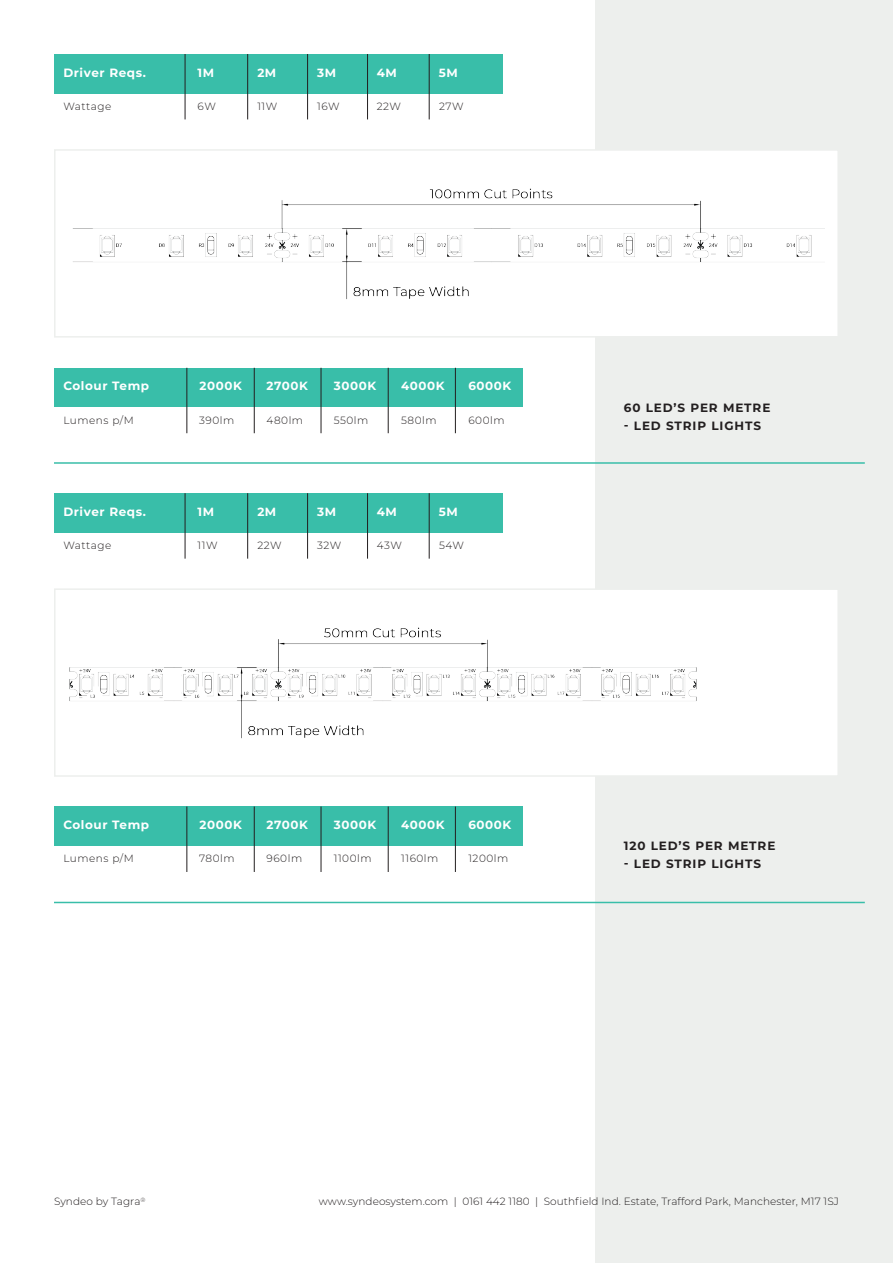
<style>
.page{position:relative;width:893px;height:1263px;background:#fff}
.page>*{position:absolute;margin:0;border:0;box-sizing:border-box;transform-origin:0 0}
.t1{font:700 12px "Montserrat";letter-spacing:.075em;color:#231f20}
.t2{font:700 12px "Montserrat";letter-spacing:.05em;color:#fff}
.t3{font:700 11.85px "Montserrat";letter-spacing:.05em;color:#fff}
.t4{font:300 10.5px "Montserrat";letter-spacing:.035em;color:#231f20}
.t5{font:300 10.5px "Montserrat";letter-spacing:.005em;color:#231f20}
.t6{font:300 6.15px "Montserrat";color:#231f20}
</style>
<div class="page">
<div style="left:595px;top:0;width:298px;height:1263px;background:#edefed"></div>
<hr style="left:54px;top:462px;width:811px;height:2px;background:#39bea9">
<div style="left:54px;top:149px;width:785px;height:189px;background:#fff;border:2px solid #edefed"></div>
<img style="left:72px;top:188px;width:752px;height:112px">
<div style="left:54px;top:54px;width:448px;height:40px;background:#39bea9"></div>
<hr style="left:185px;top:54px;width:1px;height:65px;background:#231f20">
<hr style="left:247px;top:54px;width:1px;height:65px;background:#231f20">
<hr style="left:307px;top:54px;width:1px;height:65px;background:#231f20">
<hr style="left:367px;top:54px;width:1px;height:65px;background:#231f20">
<hr style="left:429px;top:54px;width:1px;height:65px;background:#231f20">
<hr style="left:54px;top:902px;width:811px;height:1px;background:#39bea9">
<div style="left:54px;top:588px;width:785px;height:189px;background:#fff;border:2px solid #edefed"></div>
<img style="left:70px;top:627px;width:627px;height:112px">
<div style="left:54px;top:493px;width:448px;height:40px;background:#39bea9"></div>
<hr style="left:185px;top:493px;width:1px;height:66px;background:#231f20">
<hr style="left:247px;top:493px;width:1px;height:66px;background:#231f20">
<hr style="left:307px;top:493px;width:1px;height:66px;background:#231f20">
<hr style="left:367px;top:493px;width:1px;height:66px;background:#231f20">
<hr style="left:429px;top:493px;width:1px;height:66px;background:#231f20">
<div style="left:54px;top:368px;width:469px;height:39px;background:#39bea9"></div>
<hr style="left:187px;top:368px;width:1px;height:65px;background:#231f20">
<hr style="left:254px;top:368px;width:1px;height:65px;background:#231f20">
<hr style="left:321px;top:368px;width:1px;height:65px;background:#231f20">
<hr style="left:388px;top:368px;width:1px;height:65px;background:#231f20">
<hr style="left:455px;top:368px;width:1px;height:65px;background:#231f20">
<div style="left:54px;top:806px;width:469px;height:40px;background:#39bea9"></div>
<hr style="left:187px;top:806px;width:1px;height:66px;background:#231f20">
<hr style="left:254px;top:806px;width:1px;height:66px;background:#231f20">
<hr style="left:321px;top:806px;width:1px;height:66px;background:#231f20">
<hr style="left:388px;top:806px;width:1px;height:66px;background:#231f20">
<hr style="left:455px;top:806px;width:1px;height:66px;background:#231f20">
<p class="t2" style="left:63px;top:64px;width:84px">Driver Reqs.</p>
<p class="t3" style="left:198px;top:64px;width:18px">1M</p>
<p class="t3" style="left:257px;top:64px;width:20px">2M</p>
<p class="t3" style="left:317px;top:64px;width:20px">3M</p>
<p class="t3" style="left:377px;top:64px;width:22px">4M</p>
<p class="t3" style="left:439px;top:64px;width:21px">5M</p>
<p class="t4" style="left:63px;top:99px;width:49px">Wattage</p>
<p class="t4" style="left:198px;top:99px;width:20px">6W</p>
<p class="t4" style="left:257px;top:99px;width:21px">11W</p>
<p class="t4" style="left:317px;top:99px;width:24px">16W</p>
<p class="t4" style="left:377px;top:99px;width:26px">22W</p>
<p class="t4" style="left:439px;top:99px;width:26px">27W</p>
<p class="t2" style="left:63px;top:377px;width:87px">Colour Temp</p>
<p class="t3" style="left:199px;top:378px;width:44px">2000K</p>
<p class="t3" style="left:267px;top:378px;width:43px">2700K</p>
<p class="t3" style="left:334px;top:378px;width:44px">3000K</p>
<p class="t3" style="left:401px;top:378px;width:45px">4000K</p>
<p class="t3" style="left:468px;top:378px;width:44px">6000K</p>
<p class="t4" style="left:63px;top:413px;width:72px">Lumens p/M</p>
<p class="t4" style="left:199px;top:413px;width:37px">390lm</p>
<p class="t4" style="left:267px;top:413px;width:38px">480lm</p>
<p class="t4" style="left:334px;top:413px;width:36px">550lm</p>
<p class="t4" style="left:401px;top:413px;width:37px">580lm</p>
<p class="t4" style="left:468px;top:413px;width:38px">600lm</p>
<p class="t1" style="left:624px;top:399px;width:148px">60 LED’S PER METRE</p>
<p class="t1" style="left:624px;top:417px;width:139px">- LED STRIP LIGHTS</p>
<p class="t2" style="left:63px;top:503px;width:84px">Driver Reqs.</p>
<p class="t3" style="left:198px;top:503px;width:18px">1M</p>
<p class="t3" style="left:257px;top:503px;width:20px">2M</p>
<p class="t3" style="left:317px;top:503px;width:20px">3M</p>
<p class="t3" style="left:377px;top:503px;width:22px">4M</p>
<p class="t3" style="left:439px;top:503px;width:21px">5M</p>
<p class="t4" style="left:63px;top:538px;width:49px">Wattage</p>
<p class="t4" style="left:198px;top:538px;width:21px">11W</p>
<p class="t4" style="left:257px;top:538px;width:26px">22W</p>
<p class="t4" style="left:317px;top:538px;width:26px">32W</p>
<p class="t4" style="left:377px;top:538px;width:27px">43W</p>
<p class="t4" style="left:439px;top:538px;width:26px">54W</p>
<p class="t2" style="left:63px;top:816px;width:87px">Colour Temp</p>
<p class="t3" style="left:199px;top:816px;width:44px">2000K</p>
<p class="t3" style="left:267px;top:816px;width:43px">2700K</p>
<p class="t3" style="left:334px;top:816px;width:44px">3000K</p>
<p class="t3" style="left:401px;top:816px;width:45px">4000K</p>
<p class="t3" style="left:468px;top:816px;width:44px">6000K</p>
<p class="t4" style="left:63px;top:851px;width:72px">Lumens p/M</p>
<p class="t4" style="left:199px;top:851px;width:37px">780lm</p>
<p class="t4" style="left:267px;top:851px;width:37px">960lm</p>
<p class="t4" style="left:334px;top:851px;width:39px">1100lm</p>
<p class="t4" style="left:401px;top:851px;width:39px">1160lm</p>
<p class="t4" style="left:468px;top:851px;width:41px">1200lm</p>
<p class="t1" style="left:624px;top:837px;width:153px">120 LED’S PER METRE</p>
<p class="t1" style="left:624px;top:855px;width:139px">- LED STRIP LIGHTS</p>
<p class="t5" style="left:54px;top:1194px;width:88px">Syndeo by Tagra</p>
<p class="t5" style="left:319px;top:1194px;width:522px">www.syndeosystem.com | 0161 442 1180 | Southfield Ind. Estate, Trafford Park, Manchester, M17 1SJ</p>
<p class="t6" style="left:140px;top:1195px;width:6px">®</p>
</div>
